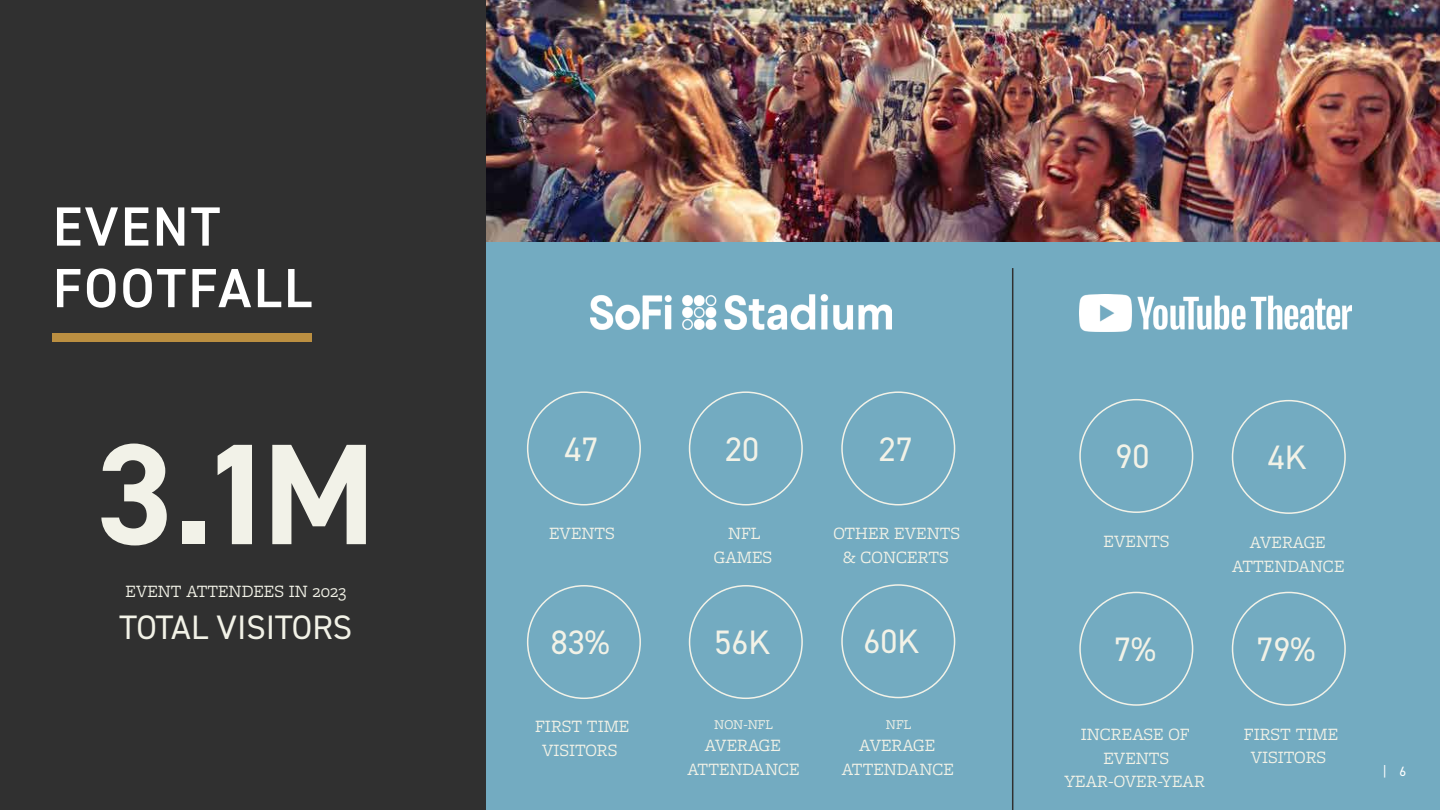
<style>
.page{position:relative;width:1440px;height:810px;background:#fff}
.page>*{position:absolute;margin:0;border:0;box-sizing:border-box;transform-origin:0 0}
.t1{font:700 144px "DIN2014";color:#f2f2e8}
.t2{font:600 55.43px/61.6px "DIN2014";letter-spacing:.045em;color:#fff}
.t3{font:33.97px "DIN2014";color:#f2f2e7}
.t4{font:18px/23.8px "Freight Macro Pro";color:#f2f2e7;text-align:center}
.t5{font:14.02px "Freight Macro Pro";color:#f2f2e7}
.t6{font:13.5px "DIN2014";color:#fff}
</style>
<div class="page">
<div style="left:485px;top:242px;width:955px;height:568px;background:#73abc1"></div>
<div style="left:0;top:240px;width:485px;height:570px;background:#303030"></div>
<svg style="left:527px;top:391px;width:114px;height:115px"></svg>
<div style="left:537px;top:428px;width:94px;height:41px;background:#73abc1"></div>
<svg style="left:688px;top:391px;width:115px;height:115px"></svg>
<div style="left:699px;top:428px;width:94px;height:41px;background:#73abc1"></div>
<svg style="left:841px;top:391px;width:115px;height:115px"></svg>
<div style="left:851px;top:428px;width:94px;height:41px;background:#73abc1"></div>
<svg style="left:1085px;top:331px;width:41px;height:1px"></svg>
<svg style="left:841px;top:584px;width:111px;height:115px"></svg>
<div style="left:863px;top:621px;width:94px;height:41px;background:#73abc1"></div>
<svg style="left:527px;top:585px;width:114px;height:114px"></svg>
<div style="left:537px;top:621px;width:94px;height:42px;background:#73abc1"></div>
<svg style="left:688px;top:585px;width:115px;height:114px"></svg>
<div style="left:699px;top:621px;width:94px;height:42px;background:#73abc1"></div>
<svg style="left:1079px;top:399px;width:115px;height:114px"></svg>
<div style="left:1089px;top:435px;width:94px;height:42px;background:#73abc1"></div>
<svg style="left:1079px;top:591px;width:115px;height:115px"></svg>
<div style="left:1089px;top:628px;width:94px;height:41px;background:#73abc1"></div>
<svg style="left:1231px;top:591px;width:115px;height:115px"></svg>
<div style="left:1242px;top:628px;width:94px;height:41px;background:#73abc1"></div>
<svg style="left:1231px;top:399px;width:115px;height:115px"></svg>
<div style="left:1242px;top:436px;width:94px;height:42px;background:#73abc1"></div>
<hr style="left:1012px;top:268px;width:1px;height:542px;background:#303030">
<img style="left:590px;top:295px;width:301px;height:35px">
<img style="left:1079px;top:295px;width:273px;height:36px">
<div style="left:0;top:0;width:486px;height:272px;background:#303030"></div>
<img style="left:486px;top:0;width:954px;height:242px">
<div style="left:52px;top:333px;width:260px;height:9px;background:#bb8f41"></div>
<h2 class="t2" style="left:53px;top:195px;width:260px">EVENT<br>FOOTFALL</h2>
<h1 class="t1" style="left:96px;top:399px;width:281px">3.1M</h1>
<p class="t4" style="left:126px;top:579px;width:222px">EVENT ATTENDEES IN 2023</p>
<h3 class="t3" style="left:120px;top:606px;width:234px">TOTAL VISITORS</h3>
<h3 class="t3" style="left:565px;top:428px;width:35px">47</h3>
<h3 class="t3" style="left:725px;top:428px;width:35px">20</h3>
<h3 class="t3" style="left:879px;top:428px;width:35px">27</h3>
<h3 class="t3" style="left:1115px;top:435px;width:35px">90</h3>
<h3 class="t3" style="left:1268px;top:436px;width:40px">4K</h3>
<p class="t4" style="left:549px;top:520px;width:67px">EVENTS</p>
<p class="t4" style="left:714px;top:520px;width:60px">NFL<br>GAMES</p>
<p class="t4" style="left:834px;top:520px;width:128px">OTHER EVENTS &amp; CONCERTS</p>
<p class="t4" style="left:1104px;top:528px;width:67px">EVENTS</p>
<p class="t4" style="left:1232px;top:529px;width:114px">AVERAGE<br>ATTENDANCE</p>
<h3 class="t3" style="left:551px;top:621px;width:60px">83%</h3>
<h3 class="t3" style="left:714px;top:621px;width:57px">56K</h3>
<h3 class="t3" style="left:863px;top:620px;width:57px">60K</h3>
<h3 class="t3" style="left:1114px;top:628px;width:43px">7%</h3>
<h3 class="t3" style="left:1256px;top:628px;width:60px">79%</h3>
<p class="t4" style="left:535px;top:714px;width:96px">FIRST TIME<br>VISITORS</p>
<p class="t5" style="left:714px;top:714px;width:60px">NON-NFL</p>
<p class="t4" style="left:687px;top:733px;width:114px">AVERAGE<br>ATTENDANCE</p>
<p class="t5" style="left:886px;top:714px;width:27px">NFL</p>
<p class="t4" style="left:842px;top:733px;width:114px">AVERAGE<br>ATTENDANCE</p>
<p class="t4" style="left:1064px;top:722px;width:142px">INCREASE OF<br>EVENTS<br>YEAR-OVER-YEAR</p>
<p class="t4" style="left:1244px;top:721px;width:96px">FIRST TIME<br>VISITORS</p>
<p class="t6" style="left:1383px;top:763px;width:25px">| 6</p>
</div>
